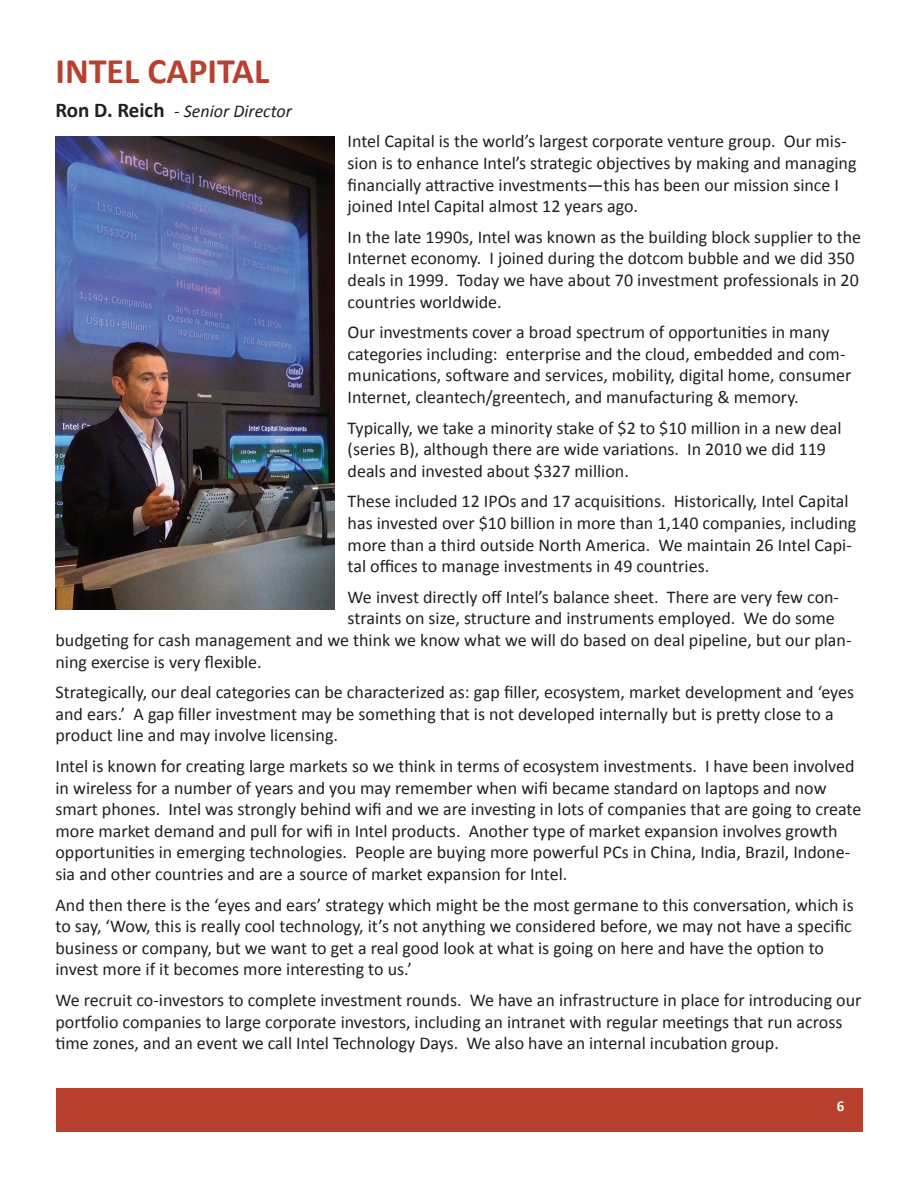
<style>
.page{position:relative;width:918px;height:1188px;background:#fff}
.page>*{position:absolute;margin:0;border:0;box-sizing:border-box;transform-origin:0 0}
.t1{font:700 36px "Calibri";color:#b7402f}
.t2{font:18px/21.6px "Calibri";color:#231f20}
.t3{font:italic 18px "Calibri";color:#231f20}
.t4{font:700 15px "Calibri";color:#fff}
.s1{font-weight:700;font-style:normal;font-size:21px}
.s2{font-style:normal}
</style>
<div class="page">
<div style="left:56px;top:1088px;width:806px;height:44px;background:#b7402f"></div>
<img style="left:56px;top:136px;width:278px;height:473px">
<p class="t1" style="left:56px;top:48px;width:215px">INTEL CAPITAL</p>
<p class="t3" style="left:56px;top:98px;width:238px"><span class="s1">Ron D. Reich</span> <span class="s2">-</span> Senior Director</p>
<p class="t2" style="left:348px;top:131px;width:510px">Intel Capital is the world’s largest corporate venture group. Our mis&shy;sion is to enhance Intel’s strategic objectives by making and managing financially attractive investments—this has been our mission since I joined Intel Capital almost 12 years ago.</p>
<p class="t2" style="left:348px;top:226px;width:515px">In the late 1990s, Intel was known as the building block supplier to the Internet economy. I joined during the dotcom bubble and we did 350 deals in 1999. Today we have about 70 investment professionals in 20 countries worldwide.</p>
<p class="t2" style="left:348px;top:321px;width:505px">Our investments cover a broad spectrum of opportunities in many categories including: enterprise and the cloud, embedded and com&shy;munications, software and services, mobility, digital home, consumer Internet, cleantech/greentech, and manufacturing &amp; memory.</p>
<p class="t2" style="left:348px;top:417px;width:495px">Typically, we take a minority stake of $2 to $10 million in a new deal (series B), although there are wide variations. In 2010 we did 119 deals and invested about $327 million.</p>
<p class="t2" style="left:348px;top:491px;width:510px">These included 12 IPOs and 17 acquisitions. Historically, Intel Capital has invested over $10 billion in more than 1,140 companies, including more than a third outside North America. We maintain 26 Intel Capi&shy;tal offices to manage investments in 49 countries.</p>
<p class="t2" style="left:348px;top:586px;width:493px">We invest directly off Intel’s balance sheet. There are very few con-</p>
<p class="t2" style="left:348px;top:608px;width:489px">straints on size, structure and instruments employed. We do some</p>
<p class="t2" style="left:56px;top:629px;width:798px">budgeting for cash management and we think we know what we will do based on deal pipeline, but our plan-</p>
<p class="t2" style="left:56px;top:651px;width:208px">ning exercise is very flexible.</p>
<p class="t2" style="left:56px;top:681px;width:800px">Strategically, our deal categories can be characterized as: gap filler, ecosystem, market development and ‘eyes and ears.’ A gap filler investment may be something that is not developed internally but is pretty close to a product line and may involve licensing.</p>
<p class="t2" style="left:56px;top:755px;width:807px">Intel is known for creating large markets so we think in terms of ecosystem investments. I have been involved in wireless for a number of years and you may remember when wifi became standard on laptops and now smart phones. Intel was strongly behind wifi and we are investing in lots of companies that are going to create more market demand and pull for wifi in Intel products. Another type of market expansion involves growth opportunities in emerging technologies. People are buying more powerful PCs in China, India, Brazil, Indone&shy;sia and other countries and are a source of market expansion for Intel.</p>
<p class="t2" style="left:56px;top:894px;width:800px">And then there is the ‘eyes and ears’ strategy which might be the most germane to this conversation, which is to say, ‘Wow, this is really cool technology, it’s not anything we considered before, we may not have a specific business or company, but we want to get a real good look at what is going on here and have the option to invest more if it becomes more interesting to us.’</p>
<p class="t2" style="left:56px;top:989px;width:808px">We recruit co-investors to complete investment rounds. We have an infrastructure in place for introducing our portfolio companies to large corporate investors, including an intranet with regular meetings that run across time zones, and an event we call Intel Technology Days. We also have an internal incubation group.</p>
<p class="t4" style="left:837px;top:1096px;width:9px">6</p>
</div>
